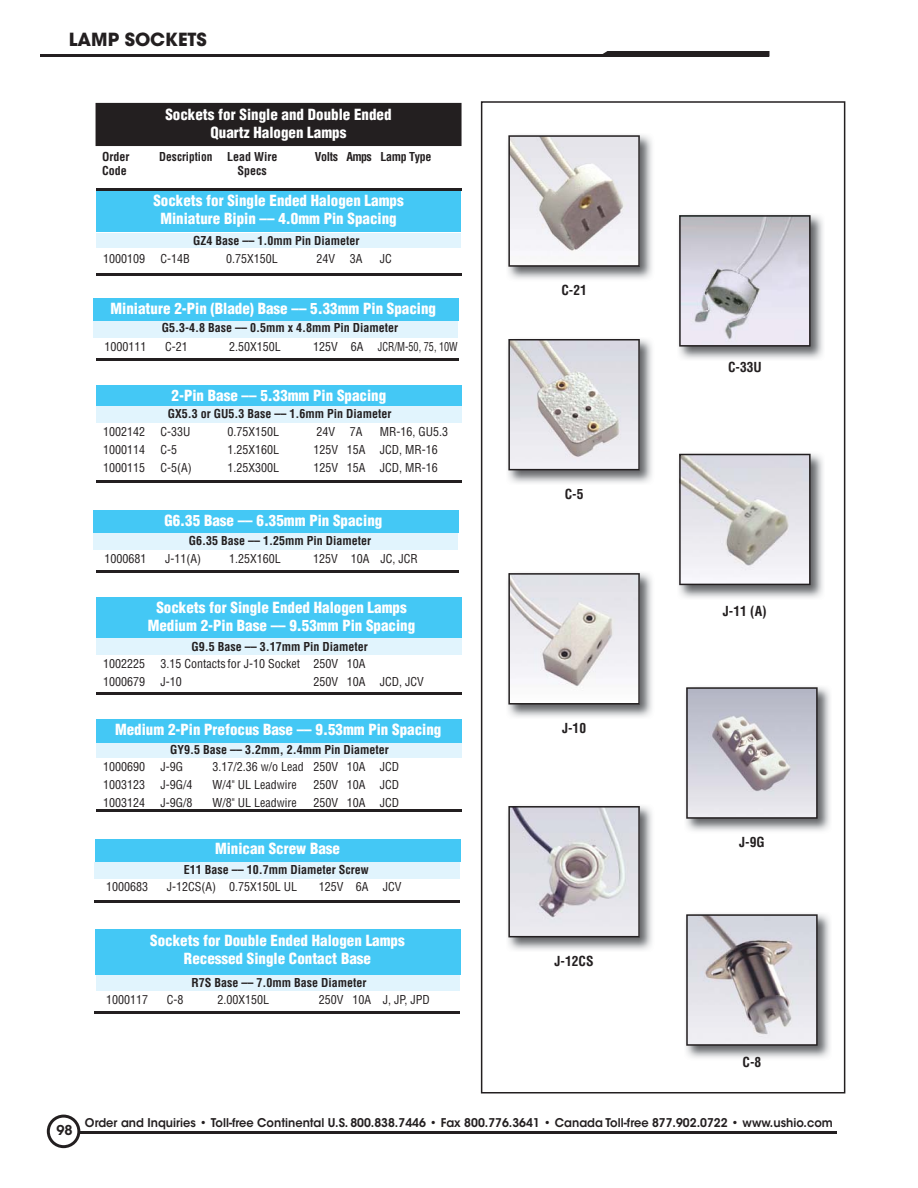
<style>
.page{position:relative;width:918px;height:1188px;background:#fff}
.page>*{position:absolute;margin:0;border:0;box-sizing:border-box;transform-origin:0 0}
.t1{font:700 18px "ITC Avant Garde Std";color:#231f20}
.t2{font:900 condensed 15px/18px "Helvetica LT Std";color:#fff;text-align:center}
.t3{font:700 condensed 13.5px "Helvetica LT Std";color:#231f20}
.t4{font:600 13.5px "ITC Avant Garde Std";color:#231f20}
.t5{font:condensed 12px "Helvetica LT Std";color:#231f20}
.t6{font:700 condensed 12px "Helvetica LT Std";color:#231f20}
.t7{font:600 12px "ITC Avant Garde Std";color:#231f20;scale:.95 1}
.t8{font:700 condensed 12px "Helvetica LT Std";color:#231f20;scale:.95 1}
.t9{font:700 condensed 12px "Helvetica LT Std";letter-spacing:-.03em;color:#231f20}
</style>
<div class="page">
<hr style="left:40px;top:54px;width:730px;height:3px;background:#231f20">
<svg style="left:603px;top:51px;width:167px;height:6px"></svg>
<hr style="left:66px;top:1131px;width:771px;height:3px;background:#231f20">
<svg style="left:47px;top:1115px;width:33px;height:33px"></svg>
<div style="left:96px;top:974px;width:363px;height:16px;background:#e1f4fd"></div>
<svg style="left:481px;top:101px;width:364px;height:993px"></svg>
<div style="left:96px;top:191px;width:365px;height:41px;background:#44c8f5"></div>
<div style="left:96px;top:233px;width:365px;height:15px;background:#e1f4fd"></div>
<div style="left:96px;top:103px;width:366px;height:43px;background:#231f20"></div>
<hr style="left:96px;top:273px;width:366px;height:2px;background:#231f20">
<hr style="left:96px;top:188px;width:366px;height:3px;background:#231f20">
<div style="left:96px;top:406px;width:366px;height:16px;background:#e1f4fd"></div>
<div style="left:96px;top:639px;width:366px;height:16px;background:#e1f4fd"></div>
<div style="left:96px;top:741px;width:366px;height:16px;background:#e1f4fd"></div>
<hr style="left:96px;top:481px;width:366px;height:2px;background:#231f20">
<hr style="left:96px;top:692px;width:366px;height:2px;background:#231f20">
<hr style="left:96px;top:810px;width:366px;height:2px;background:#231f20">
<div style="left:96px;top:386px;width:366px;height:20px;background:#44c8f5"></div>
<div style="left:96px;top:597px;width:366px;height:41px;background:#44c8f5"></div>
<div style="left:96px;top:719px;width:366px;height:23px;background:#44c8f5"></div>
<img style="left:677px;top:452px;width:148px;height:147px">
<svg style="left:679px;top:454px;width:132px;height:131px"></svg>
<div style="left:95px;top:929px;width:365px;height:45px;background:#44c8f5"></div>
<hr style="left:94px;top:1011px;width:366px;height:3px;background:#231f20">
<div style="left:95px;top:839px;width:365px;height:23px;background:#44c8f5"></div>
<hr style="left:94px;top:901px;width:366px;height:2px;background:#231f20">
<div style="left:95px;top:862px;width:365px;height:16px;background:#e1f4fd"></div>
<div style="left:93px;top:298px;width:366px;height:23px;background:#44c8f5"></div>
<div style="left:93px;top:511px;width:366px;height:22px;background:#44c8f5"></div>
<hr style="left:96px;top:358px;width:363px;height:2px;background:#231f20">
<hr style="left:96px;top:570px;width:363px;height:3px;background:#231f20">
<div style="left:93px;top:321px;width:365px;height:16px;background:#e1f4fd"></div>
<div style="left:93px;top:533px;width:365px;height:16px;background:#e1f4fd"></div>
<img style="left:507px;top:804px;width:147px;height:148px">
<svg style="left:508px;top:806px;width:132px;height:131px"></svg>
<img style="left:684px;top:912px;width:148px;height:148px">
<svg style="left:686px;top:914px;width:132px;height:132px"></svg>
<img style="left:677px;top:213px;width:148px;height:148px">
<svg style="left:679px;top:215px;width:132px;height:132px"></svg>
<h1 class="t1" style="left:69px;top:33px;width:140px">LAMP SOCKETS</h1>
<p class="t2" style="left:165px;top:107px;width:228px">Sockets for Single and Double Ended<br>Quartz Halogen Lamps</p>
<p class="t6" style="left:102px;top:152px;width:29px">Order</p>
<p class="t8" style="left:159px;top:152px;width:126px">Description Lead Wire</p>
<p class="t9" style="left:315px;top:152px;width:118px">Volts Amps Lamp Type</p>
<p class="t6" style="left:102px;top:166px;width:26px">Code</p>
<p class="t6" style="left:238px;top:166px;width:31px">Specs</p>
<p class="t2" style="left:153px;top:193px;width:252px">Sockets for Single Ended Halogen Lamps<br>Miniature Bipin –– 4.0mm Pin Spacing</p>
<p class="t6" style="left:193px;top:236px;width:168px">GZ4 Base –– 1.0mm Pin Diameter</p>
<p class="t5" style="left:103px;top:254px;width:43px">1000109</p>
<p class="t5" style="left:160px;top:254px;width:31px">C-14B</p>
<p class="t5" style="left:226px;top:254px;width:53px">0.75X150L</p>
<p class="t5" style="left:317px;top:254px;width:48px">24V 3A</p>
<p class="t5" style="left:380px;top:254px;width:13px">JC</p>
<p class="t2" style="left:111px;top:301px;width:327px">Miniature 2-Pin (Blade) Base –– 5.33mm Pin Spacing</p>
<p class="t6" style="left:162px;top:324px;width:238px">G5.3-4.8 Base –– 0.5mm x 4.8mm Pin Diameter</p>
<p class="t5" style="left:105px;top:342px;width:43px">1000111</p>
<p class="t5" style="left:165px;top:342px;width:24px">C-21</p>
<p class="t5" style="left:229px;top:342px;width:53px">2.50X150L</p>
<p class="t5" style="left:313px;top:342px;width:146px">125V 6A JCR/M-50, 75, 10W</p>
<p class="t2" style="left:172px;top:388px;width:216px">2-Pin Base –– 5.33mm Pin Spacing</p>
<p class="t6" style="left:168px;top:409px;width:225px">GX5.3 or GU5.3 Base –– 1.6mm Pin Diameter</p>
<p class="t5" style="left:103px;top:427px;width:43px">1002142</p>
<p class="t5" style="left:160px;top:427px;width:32px">C-33U</p>
<p class="t5" style="left:228px;top:427px;width:53px">0.75X150L</p>
<p class="t5" style="left:317px;top:427px;width:48px">24V 7A</p>
<p class="t5" style="left:380px;top:427px;width:70px">MR-16, GU5.3</p>
<p class="t5" style="left:103px;top:445px;width:43px">1000114</p>
<p class="t5" style="left:160px;top:445px;width:18px">C-5</p>
<p class="t5" style="left:228px;top:445px;width:53px">1.25X160L</p>
<p class="t5" style="left:314px;top:445px;width:126px">125V 15A JCD, MR-16</p>
<p class="t5" style="left:103px;top:463px;width:43px">1000115</p>
<p class="t5" style="left:160px;top:463px;width:33px">C-5(A)</p>
<p class="t5" style="left:228px;top:463px;width:53px">1.25X300L</p>
<p class="t5" style="left:314px;top:463px;width:126px">125V 15A JCD, MR-16</p>
<p class="t2" style="left:164px;top:513px;width:219px">G6.35 Base –– 6.35mm Pin Spacing</p>
<p class="t6" style="left:189px;top:536px;width:184px">G6.35 Base –– 1.25mm Pin Diameter</p>
<p class="t5" style="left:105px;top:554px;width:43px">1000681</p>
<p class="t5" style="left:165px;top:554px;width:37px">J-11(A)</p>
<p class="t5" style="left:229px;top:554px;width:53px">1.25X160L</p>
<p class="t5" style="left:313px;top:554px;width:106px">125V 10A JC, JCR</p>
<p class="t2" style="left:148px;top:600px;width:269px">Sockets for Single Ended Halogen Lamps<br>Medium 2-Pin Base –– 9.53mm Pin Spacing</p>
<p class="t6" style="left:191px;top:642px;width:178px">G9.5 Base –– 3.17mm Pin Diameter</p>
<p class="t5" style="left:103px;top:660px;width:43px">1002225</p>
<p class="t5" style="left:160px;top:660px;width:207px">3.15 Contacts for J-10 Socket 250V 10A</p>
<p class="t5" style="left:103px;top:678px;width:43px">1000679</p>
<p class="t5" style="left:160px;top:678px;width:23px">J-10</p>
<p class="t5" style="left:314px;top:678px;width:112px">250V 10A JCD, JCV</p>
<p class="t2" style="left:115px;top:722px;width:328px">Medium 2-Pin Prefocus Base –– 9.53mm Pin Spacing</p>
<p class="t6" style="left:170px;top:746px;width:220px">GY9.5 Base –– 3.2mm, 2.4mm Pin Diameter</p>
<p class="t5" style="left:103px;top:762px;width:43px">1000690</p>
<p class="t5" style="left:160px;top:762px;width:24px">J-9G</p>
<p class="t5" style="left:213px;top:762px;width:188px">3.17/2.36 w/o Lead 250V 10A JCD</p>
<p class="t5" style="left:103px;top:780px;width:43px">1003123</p>
<p class="t5" style="left:160px;top:780px;width:33px">J-9G/4</p>
<p class="t5" style="left:213px;top:780px;width:86px">W/4" UL Leadwire</p>
<p class="t5" style="left:314px;top:780px;width:87px">250V 10A JCD</p>
<p class="t5" style="left:103px;top:798px;width:43px">1003124</p>
<p class="t5" style="left:160px;top:798px;width:33px">J-9G/8</p>
<p class="t5" style="left:213px;top:798px;width:86px">W/8" UL Leadwire</p>
<p class="t5" style="left:314px;top:798px;width:87px">250V 10A JCD</p>
<p class="t2" style="left:215px;top:841px;width:127px">Minican Screw Base</p>
<p class="t6" style="left:184px;top:865px;width:187px">E11 Base –– 10.7mm Diameter Screw</p>
<p class="t5" style="left:106px;top:882px;width:43px">1000683</p>
<p class="t5" style="left:167px;top:882px;width:132px">J-12CS(A) 0.75X150L UL</p>
<p class="t5" style="left:319px;top:882px;width:84px">125V 6A JCV</p>
<p class="t2" style="left:150px;top:933px;width:256px">Sockets for Double Ended Halogen Lamps<br>Recessed Single Contact Base</p>
<p class="t6" style="left:192px;top:978px;width:177px">R7S Base –– 7.0mm Base Diameter</p>
<p class="t5" style="left:106px;top:996px;width:43px">1000117</p>
<p class="t5" style="left:167px;top:996px;width:18px">C-8</p>
<p class="t5" style="left:217px;top:996px;width:53px">2.00X150L</p>
<p class="t5" style="left:319px;top:996px;width:113px">250V 10A J, JP, JPD</p>
<p class="t3" style="left:561px;top:285px;width:27px">C-21</p>
<p class="t3" style="left:565px;top:489px;width:20px">C-5</p>
<p class="t3" style="left:562px;top:723px;width:25px">J-10</p>
<p class="t3" style="left:555px;top:956px;width:41px">J-12CS</p>
<p class="t3" style="left:728px;top:362px;width:35px">C-33U</p>
<p class="t3" style="left:723px;top:607px;width:45px">J-11 (A)</p>
<p class="t3" style="left:739px;top:837px;width:27px">J-9G</p>
<p class="t3" style="left:743px;top:1058px;width:20px">C-8</p>
<p class="t4" style="left:56px;top:1124px;width:18px">98</p>
<p class="t7" style="left:85px;top:1117px;width:789px">Order and Inquiries • Toll-free Continental U.S. 800.838.7446 • Fax 800.776.3641 • Canada Toll-free 877.902.0722 • www.ushio.com</p>
</div>
